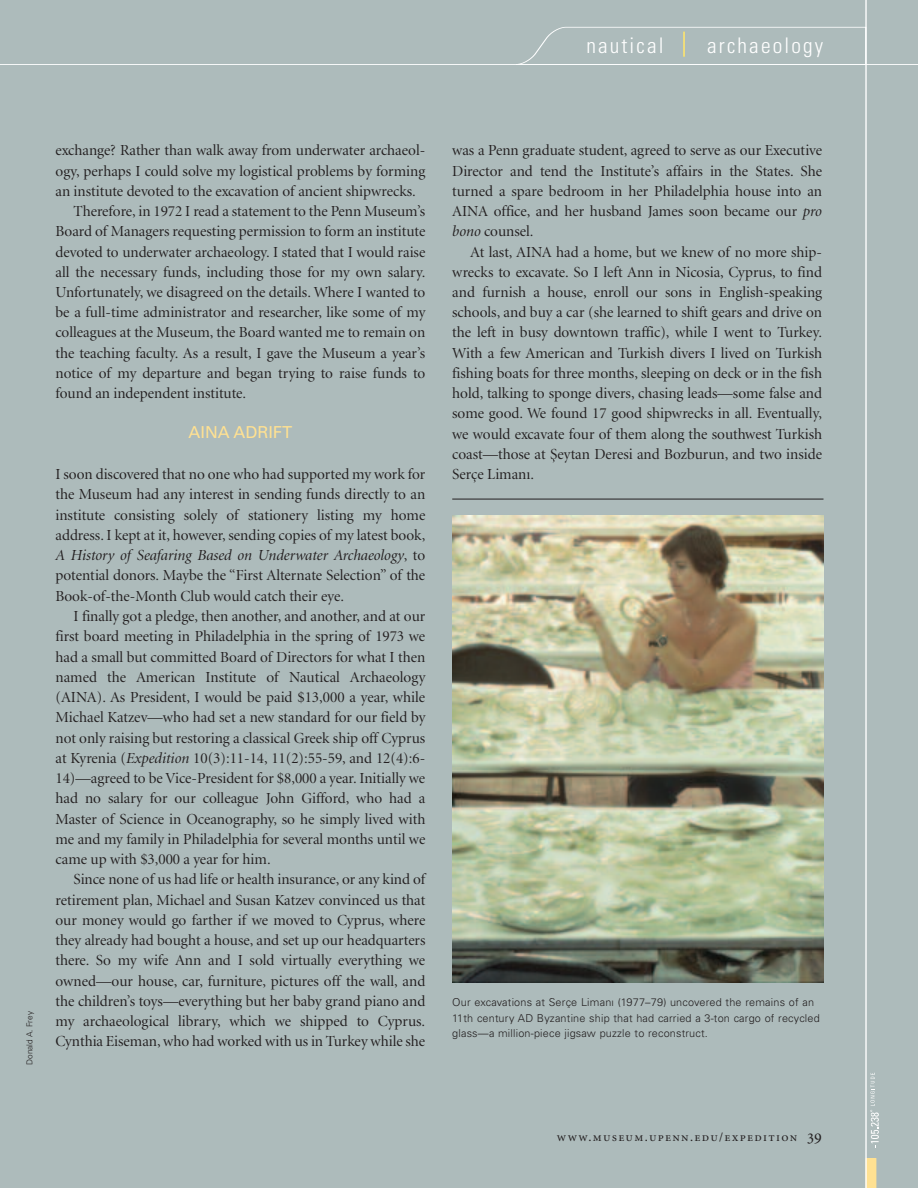
<style>
.page{position:relative;width:918px;height:1188px;background:#adbbbb}
.page>*{position:absolute;margin:0;border:0;box-sizing:border-box;transform-origin:0 0}
.t1{font:300 condensed 21.45px "Univers";color:#fff}
.t2{font:16.5px "Univers";color:#ffe192}
.t3{font:15.3px/20.2px "Minion Display";color:#231f20;text-align:justify}
.t4{font:12.75px "Minion Regular SC";letter-spacing:.1em;color:#231f20}
.t5{font:300 10.8px/15.5px "Univers";letter-spacing:.015em;color:#231f20}
.t6{font:300 8.25px "Univers";color:#231f20}
.s1{font-style:italic}
.s2{font-size:16.5px}
</style>
<div class="page">
<svg style="left:870px;top:1073px;width:9px;height:74px"></svg>
<svg style="left:867px;top:1158px;width:9px;height:30px"></svg>
<hr style="left:0;top:64px;width:918px;height:1px;background:#fff">
<svg style="left:518px;top:27px;width:347px;height:37px"></svg>
<hr style="left:865px;top:0;width:2px;height:1188px;background:#fff">
<img style="left:452px;top:516px;width:372px;height:467px">
<hr style="left:452px;top:499px;width:372px;height:1px;background:#231f20">
<h1 class="t1" style="left:598px;top:38px;width:67px">autical</h1>
<h1 class="t1" style="left:707px;top:38px;width:95px">archaeolo</h1>
<p class="t6" style="left:26px;top:1065px;width:55px;rotate:-90deg">Donald A. Frey</p>
<p class="t3" style="left:56px;top:141px;width:371px">exchange? Rather than walk away from underwater archaeol-</p>
<p class="t3" style="left:56px;top:162px;width:371px">ogy, perhaps I could solve my logistical problems by forming</p>
<p class="t3" style="left:56px;top:182px;width:362px">an institute devoted to the excavation of ancient shipwrecks.</p>
<p class="t3" style="left:73px;top:202px;width:353px">Therefore, in 1972 I read a statement to the Penn Museum’s</p>
<p class="t3" style="left:56px;top:222px;width:371px">Board of Managers requesting permission to form an institute</p>
<p class="t3" style="left:56px;top:243px;width:371px">devoted to underwater archaeology. I stated that I would raise</p>
<p class="t3" style="left:56px;top:263px;width:371px">all the necessary funds, including those for my own salary.</p>
<p class="t3" style="left:56px;top:283px;width:371px">Unfortunately, we disagreed on the details. Where I wanted to</p>
<p class="t3" style="left:56px;top:303px;width:371px">be a full-time administrator and researcher, like some of my</p>
<p class="t3" style="left:56px;top:324px;width:371px">colleagues at the Museum, the Board wanted me to remain on</p>
<p class="t3" style="left:56px;top:344px;width:371px">the teaching faculty. As a result, I gave the Museum a year’s</p>
<p class="t3" style="left:56px;top:364px;width:371px">notice of my departure and began trying to raise funds to</p>
<p class="t3" style="left:56px;top:384px;width:192px">found an independent institute.</p>
<p class="t2" style="left:189px;top:426px;width:105px">AINA ADRIFT</p>
<p class="t3" style="left:55px;top:465px;width:371px">I soon discovered that no one who had supported my work for the Museum had any interest in sending funds directly to an institute consisting solely of stationery listing my home address. I kept at it, however, sending copies of my latest book, <span class="s1">A History of Seafaring Based on Underwater Archaeology</span>, to potential donors. Maybe the “First Alternate Selection” of the Book-of-the-Month Club would catch their eye.</p>
<p class="t3" style="left:55px;top:607px;width:371px;text-indent:18px">I finally got a pledge, then another, and another, and at our first board meeting in Philadelphia in the spring of 1973 we had a small but committed Board of Directors for what I then named the American Institute of Nautical Archaeology (AINA). As President, I would be paid $13,000 a year, while Michael Katzev—who had set a new standard for our field by not only raising but restoring a classical Greek ship off Cyprus at Kyrenia (<span class="s1">Expedition</span> 10(3):11-14, 11(2):55-59, and 12(4):6- 14)—agreed to be Vice-President for $8,000 a year. Initially we had no salary for our colleague John Gifford, who had a Master of Science in Oceanography, so he simply lived with me and my family in Philadelphia for several months until we came up with $3,000 a year for him.</p>
<p class="t3" style="left:55px;top:870px;width:371px;text-indent:18px">Since none of us had life or health insurance, or any kind of retirement plan, Michael and Susan Katzev convinced us that our money would go farther if we moved to Cyprus, where they already had bought a house, and set up our headquarters there. So my wife Ann and I sold virtually everything we owned—our house, car, furniture, pictures off the wall, and the children’s toys—everything but her baby grand piano and my archaeological library, which we shipped to Cyprus.<br>Cynthia Eiseman, who had worked with us in Turkey while she</p>
<p class="t3" style="left:452px;top:141px;width:371px">was a Penn graduate student, agreed to serve as our Executive Director and tend the Institute’s affairs in the States. She turned a spare bedroom in her Philadelphia house into an AINA office, and her husband James soon became our <span class="s1">pro bono</span> counsel.</p>
<p class="t3" style="left:452px;top:243px;width:371px;text-indent:18px">At last, AINA had a home, but we knew of no more ship&shy;wrecks to excavate. So I left Ann in Nicosia, Cyprus, to find and furnish a house, enroll our sons in English-speaking schools, and buy a car (she learned to shift gears and drive on the left in busy downtown traffic), while I went to Turkey.<br>With a few American and Turkish divers I lived on Turkish fishing boats for three months, sleeping on deck or in the fish hold, talking to sponge divers, chasing leads—some false and some good. We found 17 good shipwrecks in all. Eventually, we would excavate four of them along the southwest Turkish coast—those at Seytan Deresi and Bozburun, and two inside Serçe Limanı.</p>
<p class="t5" style="left:452px;top:996px;width:369px">Our excavations at Serçe Limanı (1977–79) uncovered the remains of an<br>11th century AD Byzantine ship that had carried a 3-ton cargo of recycled glass—a million-piece jigsaw puzzle to reconstruct.</p>
<p class="t4" style="left:557px;top:1132px;width:267px">www.museum.upenn.edu/expedition <span class="s2">39</span></p>
</div>
